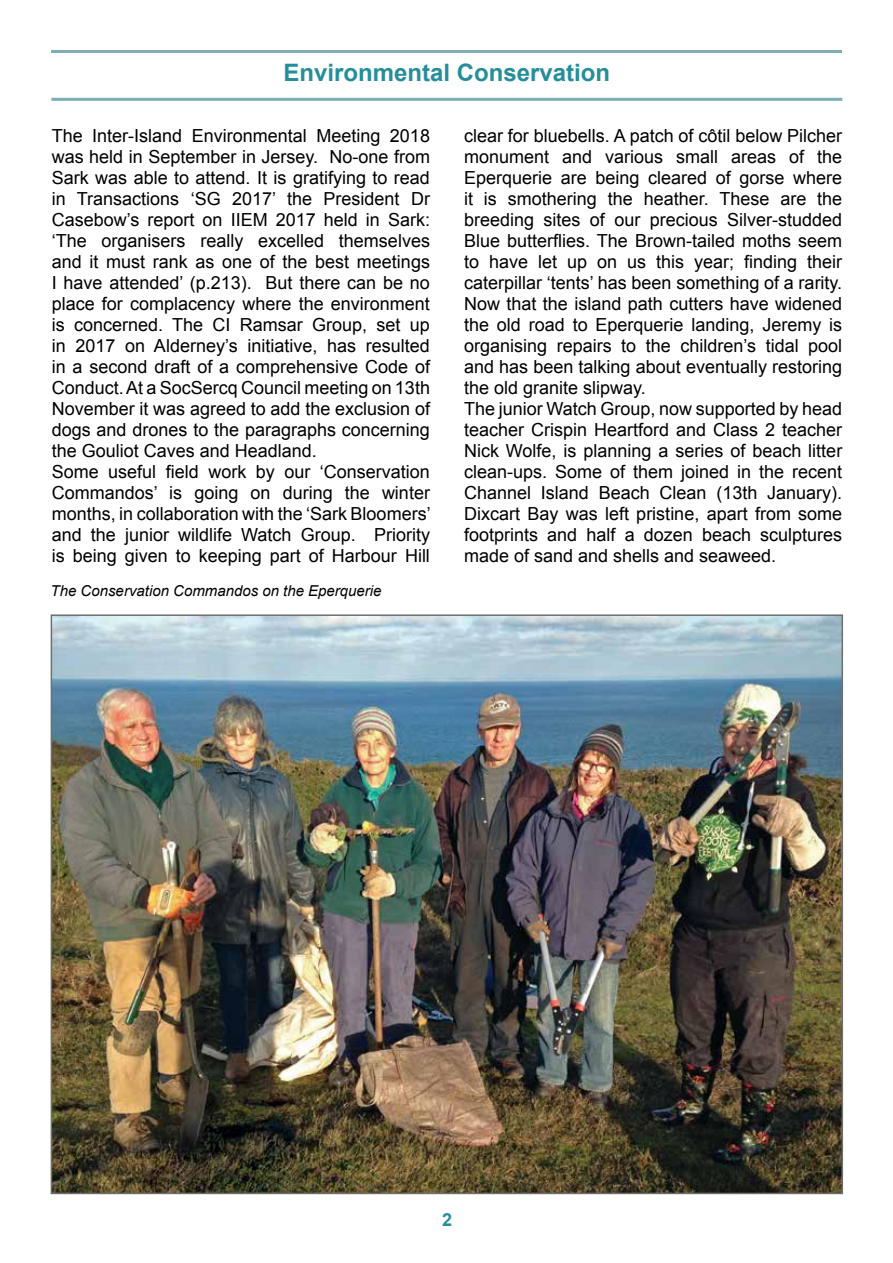
<style>
.page{position:relative;width:893px;height:1263px;background:#fff}
.page>*{position:absolute;margin:0;border:0;box-sizing:border-box;transform-origin:0 0}
.t1{font:700 24px "Arial";color:#268e9a}
.t2{font:18px/21px "Arial";color:#000}
.t3{font:700 18px "Arial";color:#268e9a}
.t4{font:italic 15px "Arial";color:#000}
</style>
<div class="page">
<hr style="left:51px;top:98px;width:791px;height:3px;background:#7dadb6">
<img style="left:54px;top:617px;width:786px;height:574px">
<hr style="left:51px;top:50px;width:791px;height:3px;background:#7dadb6">
<h1 class="t1" style="left:283px;top:57px;width:328px">Environmental Conservation</h1>
<p class="t2" style="left:52px;top:125px;width:380px">The Inter-Island Environmental Meeting 2018 was held in September in Jersey. No-one from Sark was able to attend. It is gratifying to read in Transactions ‘SG 2017’ the President Dr Casebow’s report on IIEM 2017 held in Sark: ‘The organisers really excelled themselves and it must rank as one of the best meetings I have attended’ (p.213). But there can be no place for complacency where the environment is concerned. The CI Ramsar Group, set up in 2017 on Alderney’s initiative, has resulted in a second draft of a comprehensive Code of Conduct. At a SocSercq Council meeting on 13th November it was agreed to add the exclusion of dogs and drones to the paragraphs concerning the Gouliot Caves and Headland.<br>Some useful field work by our ‘Conservation Commandos’ is going on during the winter months, in collaboration with the ‘Sark Bloomers’ and the junior wildlife Watch Group. Priority is being given to keeping part of Harbour Hill</p>
<p class="t2" style="left:464px;top:125px;width:380px">clear for bluebells. A patch of côtil below Pilcher monument and various small areas of the Eperquerie are being cleared of gorse where it is smothering the heather. These are the breeding sites of our precious Silver-studded Blue butterflies. The Brown-tailed moths seem to have let up on us this year; finding their caterpillar ‘tents’ has been something of a rarity.<br>Now that the island path cutters have widened the old road to Eperquerie landing, Jeremy is organising repairs to the children’s tidal pool and has been talking about eventually restoring the old granite slipway.<br>The junior Watch Group, now supported by head teacher Crispin Heartford and Class 2 teacher Nick Wolfe, is planning a series of beach litter clean-ups. Some of them joined in the recent Channel Island Beach Clean (13th January).<br>Dixcart Bay was left pristine, apart from some footprints and half a dozen beach sculptures made of sand and shells and seaweed.</p>
<p class="t4" style="left:51px;top:581px;width:332px">The Conservation Commandos on the Eperquerie</p>
<p class="t3" style="left:442px;top:1207px;width:12px">2</p>
</div>
